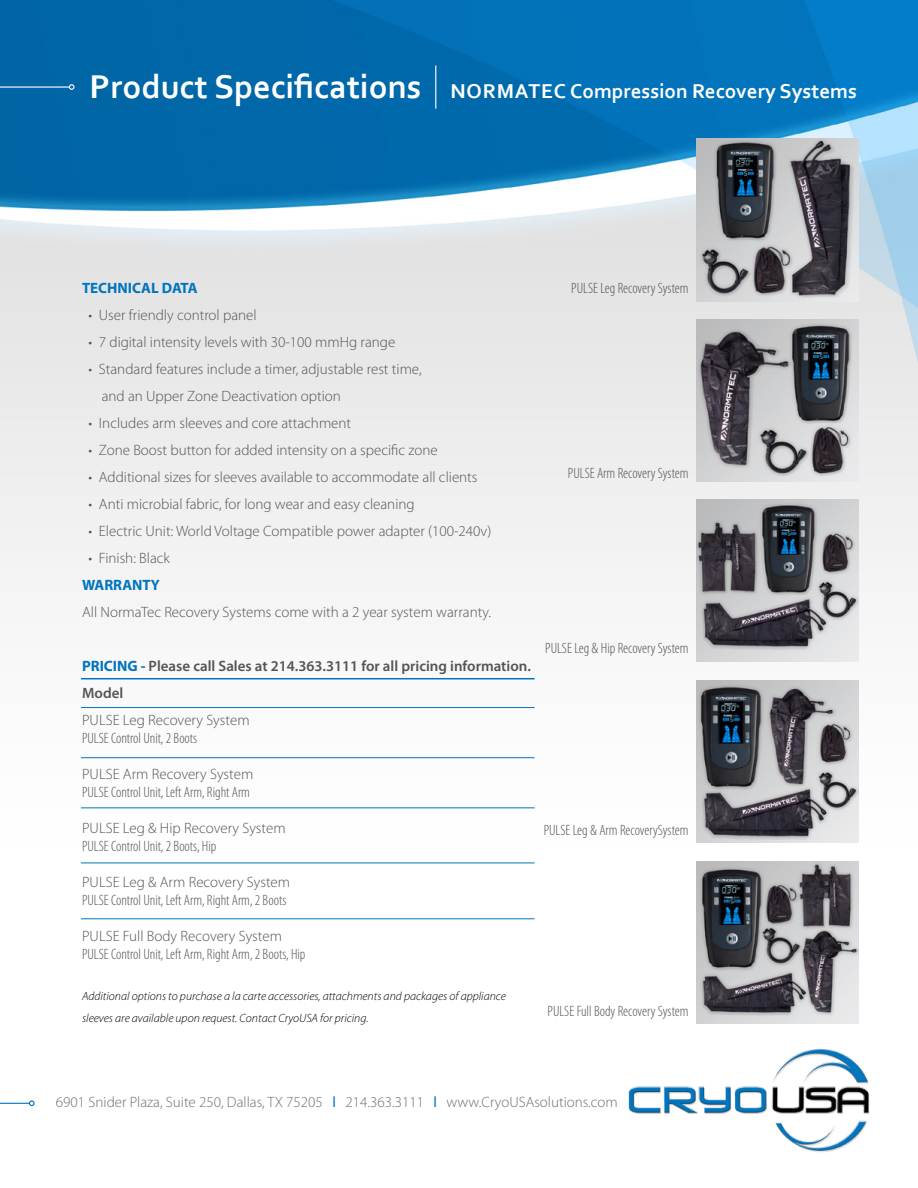
<style>
.page{position:relative;width:918px;height:1188px;background:#fff}
.page>*{position:absolute;margin:0;border:0;box-sizing:border-box;transform-origin:0 0}
.t1{font:700 21px "Corbel";color:#fff}
.t2{font:300 15px/27px "Myriad Pro";color:#545456}
.t3{font:300 condensed 15px "Myriad Pro";color:#545456}
.t4{font:300 15px "Myriad Pro";color:#6d6e71}
.t5{font:600 15px/27px "Myriad Pro";color:#545456}
.t6{font:700 15px "Myriad Pro";color:#0075be}
.t7{font:italic 300 12px/22.5px "Myriad Pro";color:#000}
.s1{font-size:34.5px}
.s2{font-weight:700;color:#0075be}
.s3{font-weight:400;color:#0075be}
</style>
<div class="page">
<img style="left:0;top:0;width:918px;height:1107px">
<img style="left:621px;top:1045px;width:254px;height:108px">
<svg style="left:0;top:1100px;width:35px;height:6px"></svg>
<hr style="left:0;top:86px;width:69px;height:2px;background:#fff">
<svg style="left:69px;top:84px;width:6px;height:6px"></svg>
<hr style="left:435px;top:65px;width:1px;height:44px;background:#fff">
<hr style="left:81px;top:678px;width:454px;height:1px;background:#0075be">
<hr style="left:81px;top:707px;width:454px;height:1px;background:#0075be">
<hr style="left:81px;top:757px;width:454px;height:1px;background:#0075be">
<hr style="left:81px;top:808px;width:454px;height:1px;background:#0075be">
<hr style="left:81px;top:863px;width:454px;height:1px;background:#0075be">
<hr style="left:81px;top:919px;width:454px;height:1px;background:#0075be">
<img style="left:697px;top:862px;width:162px;height:162px">
<img style="left:697px;top:680px;width:162px;height:162px">
<img style="left:697px;top:500px;width:162px;height:162px">
<img style="left:697px;top:139px;width:162px;height:162px">
<img style="left:697px;top:319px;width:162px;height:163px">
<h1 class="t1" style="left:90px;top:78px;width:769px"><span class="s1">Product Specifications</span> NORMATEC Compression Recovery Systems</h1>
<p class="t6" style="left:82px;top:280px;width:117px">TECHNICAL DATA</p>
<p class="t2" style="left:89px;top:302px;width:170px">• User friendly control panel</p>
<p class="t2" style="left:89px;top:329px;width:308px">• 7 digital intensity levels with 30-100 mmHg range</p>
<p class="t2" style="left:102px;top:356px;width:321px;text-indent:-13px">• Standard features include a timer, adjustable rest time, and an Upper Zone Deactivation option</p>
<p class="t2" style="left:89px;top:410px;width:264px">• Includes arm sleeves and core attachment</p>
<p class="t2" style="left:89px;top:437px;width:351px">• Zone Boost button for added intensity on a specific zone</p>
<p class="t2" style="left:89px;top:464px;width:390px">• Additional sizes for sleeves available to accommodate all clients</p>
<p class="t2" style="left:89px;top:491px;width:328px">• Anti microbial fabric, for long wear and easy cleaning</p>
<p class="t2" style="left:89px;top:518px;width:404px">• Electric Unit: World Voltage Compatible power adapter (100-240v)</p>
<p class="t2" style="left:89px;top:545px;width:83px">• Finish: Black</p>
<p class="t6" style="left:82px;top:577px;width:79px">WARRANTY</p>
<p class="t2" style="left:82px;top:599px;width:411px">All NormaTec Recovery Systems come with a 2 year system warranty.</p>
<p class="t5" style="left:82px;top:653px;width:450px"><span class="s2">PRICING -</span> Please call Sales at 214.363.3111 for all pricing information.<br>Model</p>
<p class="t2" style="left:82px;top:707px;width:169px">PULSE Leg Recovery System</p>
<p class="t3" style="left:82px;top:730px;width:117px">PULSE Control Unit, 2 Boots</p>
<p class="t2" style="left:82px;top:761px;width:173px">PULSE Arm Recovery System</p>
<p class="t3" style="left:82px;top:784px;width:169px">PULSE Control Unit, Left Arm, Right Arm</p>
<p class="t2" style="left:82px;top:815px;width:205px">PULSE Leg &amp; Hip Recovery System</p>
<p class="t3" style="left:82px;top:838px;width:136px">PULSE Control Unit, 2 Boots, Hip</p>
<p class="t2" style="left:82px;top:869px;width:210px">PULSE Leg &amp; Arm Recovery System</p>
<p class="t3" style="left:82px;top:892px;width:206px">PULSE Control Unit, Left Arm, Right Arm, 2 Boots</p>
<p class="t2" style="left:82px;top:923px;width:201px">PULSE Full Body Recovery System</p>
<p class="t3" style="left:82px;top:946px;width:225px">PULSE Control Unit, Left Arm, Right Arm, 2 Boots, Hip</p>
<p class="t7" style="left:82px;top:985px;width:425px">Additional options to purchase a la carte accessories, attachments and packages of appliance sleeves are available upon request. Contact CryoUSA for pricing.</p>
<p class="t3" style="left:571px;top:280px;width:119px">PULSE Leg Recovery System</p>
<p class="t3" style="left:568px;top:465px;width:122px">PULSE Arm Recovery System</p>
<p class="t3" style="left:545px;top:640px;width:145px">PULSE Leg &amp; Hip Recovery System</p>
<p class="t3" style="left:544px;top:822px;width:146px">PULSE Leg &amp; Arm RecoverySystem</p>
<p class="t3" style="left:548px;top:1003px;width:142px">PULSE Full Body Recovery System</p>
<p class="t4" style="left:56px;top:1094px;width:563px">6901 Snider Plaza, Suite 250, Dallas, TX 75205 <span class="s3">l</span> 214.363.3111 <span class="s3">l</span> www.CryoUSAsolutions.com</p>
</div>
